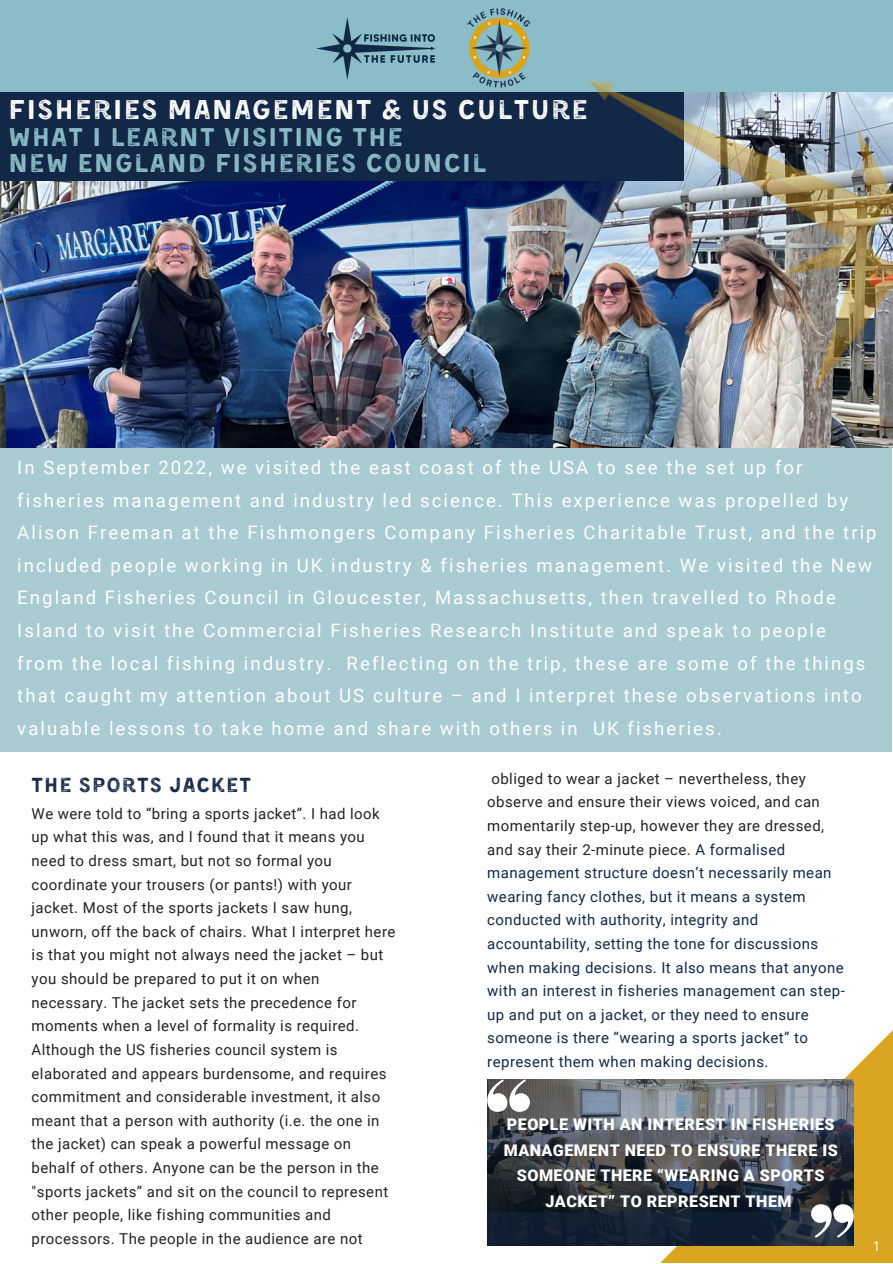
<style>
.page{position:relative;width:893px;height:1264px;background:#fff}
.page>*{position:absolute;margin:0;border:0;box-sizing:border-box;transform-origin:0 0}
.t1{font:28.05px "Kent 4 F Printed";letter-spacing:.05em;color:#fff}
.t2{font:26.55px/25.8px "Kent 4 F Printed";letter-spacing:.05em;color:#8bbdc8}
.t3{font:21px "Kent 4 F Printed";letter-spacing:.05em;color:#122846}
.t4{font:18.6px/32.5px "Roboto";letter-spacing:.11em;color:#fff}
.t5{font:900 16.05px/25.8px "Roboto";letter-spacing:.03em;color:#fff;text-align:center}
.t6{font:15px/23.5px "Roboto";letter-spacing:.03em;color:#222}
.t7{font:15px/23.5px "Roboto";letter-spacing:.03em;color:#122846}
.t8{font:300 13.5px "Open Sans";color:#fff}
.s1{color:#222}
</style>
<div class="page">
<img style="left:0;top:181px;width:509px;height:267px">
<div style="left:0;top:85px;width:683px;height:96px;background:#122846"></div>
<div style="left:0;top:448px;width:891px;height:303px;background:#a9cbd2"></div>
<div style="left:0;top:0;width:892px;height:91px;background:#8bbdc8"></div>
<img style="left:316px;top:17px;width:118px;height:62px">
<img style="left:509px;top:80px;width:383px;height:390px">
<svg style="left:574px;top:1031px;width:318px;height:231px"></svg>
<img style="left:467px;top:8px;width:65px;height:81px">
<svg style="left:487px;top:1079px;width:366px;height:166px;background:#444b55"></svg>
<svg style="left:487px;top:1079px;width:43px;height:32px"></svg>
<svg style="left:811px;top:1204px;width:42px;height:33px"></svg>
<h1 class="t1" style="left:8px;top:98px;width:580px">FISHERIES MANAGEMENT &amp; US CULTURE</h1>
<h2 class="t2" style="left:8px;top:126px;width:479px">WHAT I LEARNT VISITING THE<br>NEW ENGLAND FISHERIES COUNCIL</h2>
<p class="t4" style="left:17px;top:451px;width:860px">In September 2022, we visited the east coast of the USA to see the set up for fisheries management and industry led science. This experience was propelled by Alison Freeman at the Fishmongers Company Fisheries Charitable Trust, and the trip included people working in UK industry &amp; fisheries management. We visited the New England Fisheries Council in Gloucester, Massachusetts, then travelled to Rhode Island to visit the Commercial Fisheries Research Institute and speak to people<br>from the local fishing industry. Reflecting on the trip, these are some of the things that caught my attention about US culture – and I interpret these observations into valuable lessons to take home and share with others in UK fisheries.</p>
<p class="t7" style="left:487px;top:766px;width:359px"><span class="s1">obliged to wear a jacket – nevertheless, they observe and ensure their views voiced, and can momentarily step-up, however they are dressed, and say their 2-minute piece.</span> A formalised management structure doesn’t necessarily mean wearing fancy clothes, but it means a system conducted with authority, integrity and accountability, setting the tone for discussions when making decisions. It also means that anyone with an interest in fisheries management can step&shy;up and put on a jacket, or they need to ensure someone is there “wearing a sports jacket” to represent them when making decisions.</p>
<h3 class="t3" style="left:32px;top:775px;width:221px">THE SPORTS JACKET</h3>
<p class="t6" style="left:32px;top:801px;width:365px">We were told to “bring a sports jacket”. I had look up what this was, and I found that it means you need to dress smart, but not so formal you coordinate your trousers (or pants!) with your jacket. Most of the sports jackets I saw hung, unworn, off the back of chairs. What I interpret here is that you might not always need the jacket – but you should be prepared to put it on when necessary. The jacket sets the precedence for moments when a level of formality is required.<br>Although the US fisheries council system is elaborated and appears burdensome, and requires commitment and considerable investment, it also meant that a person with authority (i.e. the one in the jacket) can speak a powerful message on behalf of others. Anyone can be the person in the "sports jackets” and sit on the council to represent other people, like fishing communities and processors. The people in the audience are not</p>
<p class="t5" style="left:503px;top:1111px;width:335px">PEOPLE WITH AN INTEREST IN FISHERIES<br>MANAGEMENT NEED TO ENSURE THERE IS<br>SOMEONE THERE “WEARING A SPORTS<br>JACKET” TO REPRESENT THEM</p>
<p class="t8" style="left:872px;top:1236px;width:9px">1</p>
</div>
